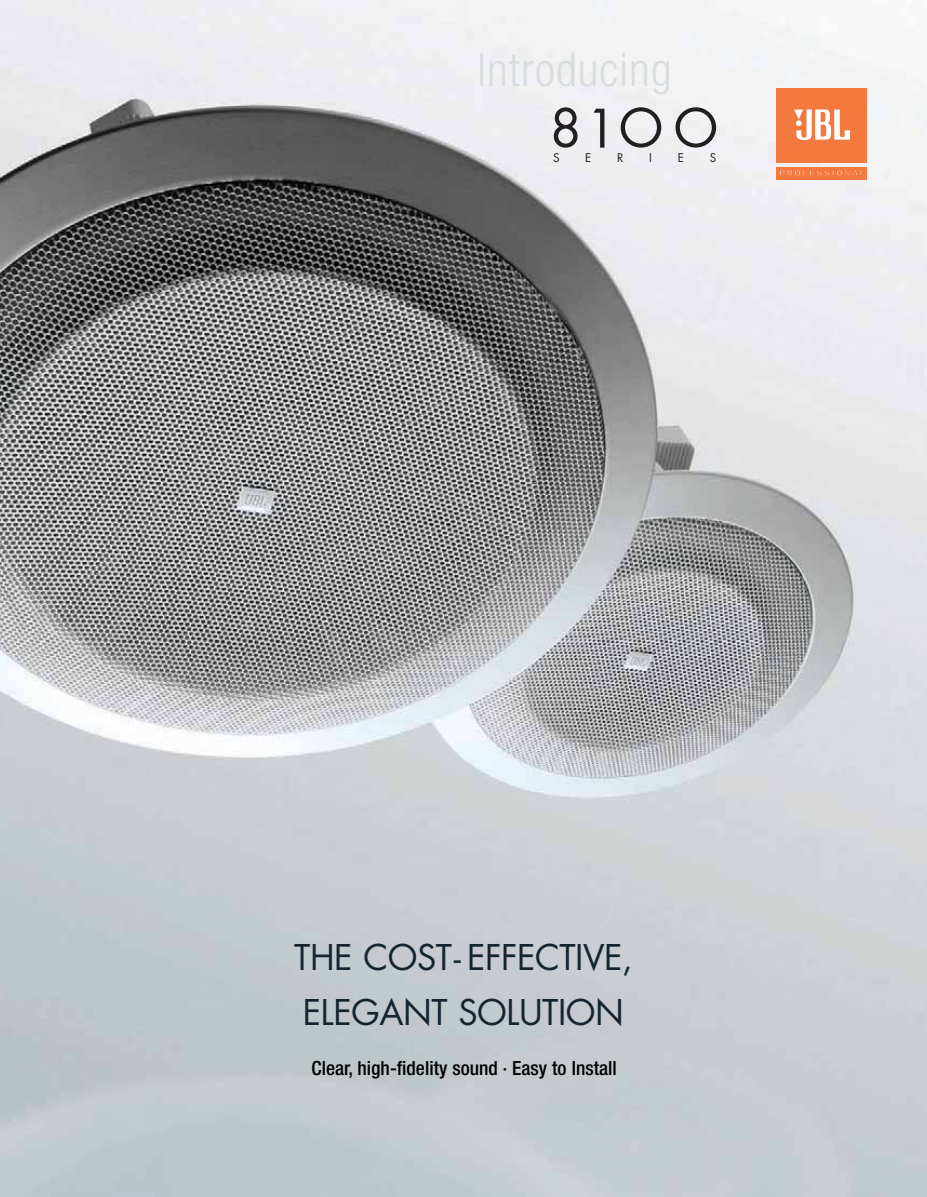
<style>
.page{position:relative;width:927px;height:1197px;background:#fff}
.page>*{position:absolute;margin:0;border:0;box-sizing:border-box;transform-origin:0 0}
.t1{font:51.6px "Futura";color:#231f20}
.t2{font:300 condensed 46.5px "Helvetica Neue";letter-spacing:.025em;color:#d7dcdf}
.t3{font:34.5px/55.5px "Futura";letter-spacing:-.015em;color:#142530}
.t4{font:500 condensed 19.5px "Helvetica Neue";color:#000}
.t5{font:11.7px "Futura";color:#231f20}
.s1{font-size:7.5px}
</style>
<div class="page">
<img style="left:0;top:0;width:927px;height:1197px">
<div style="left:776px;top:167px;width:91px;height:12px;background:#f4793e"></div>
<div style="left:777px;top:88px;width:90px;height:75px;background:#f4793e"></div>
<svg style="left:794px;top:110px;width:56px;height:30px"></svg>
<svg style="left:780px;top:170px;width:82px;height:6px"></svg>
<h2 class="t2" style="left:477px;top:53px;width:196px">Introducing</h2>
<h1 class="t1" style="left:550px;top:104px;width:170px">81OO</h1>
<p class="t5" style="left:553px;top:153px;width:8px">S</p>
<p class="t5" style="left:585px;top:153px;width:8px">E</p>
<p class="t5" style="left:617px;top:153px;width:8px">R</p>
<p class="t5" style="left:649px;top:153px;width:4px">I</p>
<p class="t5" style="left:678px;top:153px;width:8px">E</p>
<p class="t5" style="left:710px;top:153px;width:8px">S</p>
<h3 class="t3" style="left:294px;top:932px;width:340px">THE COST- EFFECTIVE,<br>ELEGANT SOLUTION</h3>
<p class="t4" style="left:312px;top:1061px;width:307px">Clear, high-fidelity sound <span class="s1">•</span> Easy to Install</p>
</div>
